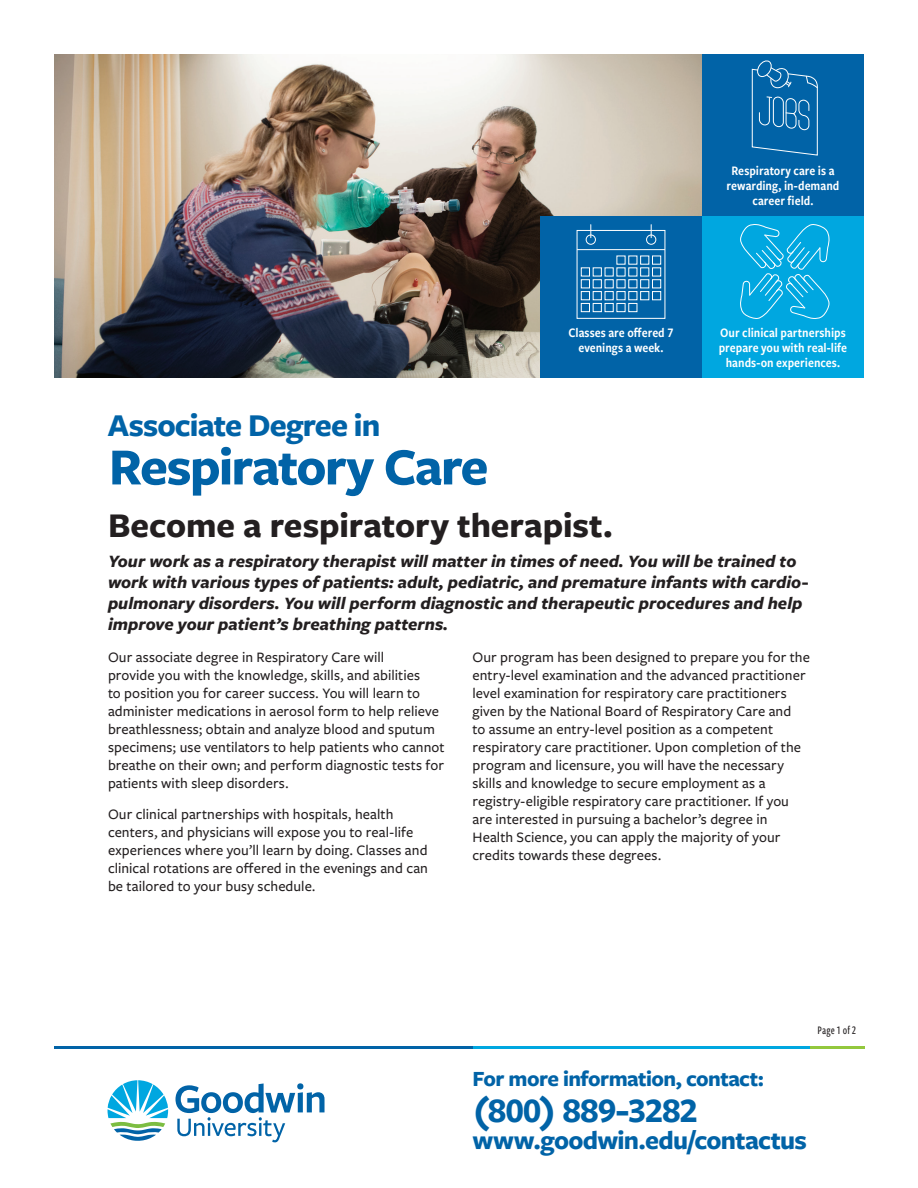
<style>
.page{position:relative;width:918px;height:1188px;background:#fff}
.page>*{position:absolute;margin:0;border:0;box-sizing:border-box;transform-origin:0 0}
.t1{font:700 54px "Freight Sans Pro";letter-spacing:-.03em;color:#0163a7}
.t2{font:700 36px "Freight Sans Pro";color:#231f20}
.t3{font:700 36px "Freight Sans Pro";letter-spacing:-.015em;color:#0163a7}
.t4{font:700 33px "Freight Sans Pro";letter-spacing:-.025em;color:#0163a7}
.t5{font:700 27px "Freight Sans Pro";letter-spacing:-.025em;color:#0163a7}
.t6{font:700 22.5px "Freight Sans Pro";letter-spacing:-.025em;color:#0163a7}
.t7{font:italic 700 18px/21px "Freight Sans Pro";color:#231f20}
.t8{font:500 15px/18px "Freight Sans Pro";letter-spacing:.005em;color:#231f20}
.t9{font:13.5px/15px "Freight Sans Cnd Pro Semi";color:#fff;text-align:center}
.t10{font:500 12px "Freight Sans Cmp Pro";letter-spacing:.01em;color:#231f20}
</style>
<div class="page">
<hr style="left:472px;top:1046px;width:338px;height:3px;background:#00a7e0">
<hr style="left:54px;top:1046px;width:418px;height:3px;background:#0163a7">
<hr style="left:810px;top:1046px;width:55px;height:3px;background:#93c83d">
<svg style="left:175px;top:1083px;width:150px;height:59px"></svg>
<svg style="left:108px;top:1080px;width:60px;height:61px"></svg>
<img style="left:54px;top:54px;width:648px;height:324px">
<div style="left:702px;top:216px;width:162px;height:162px;background:#00a7e0"></div>
<div style="left:540px;top:216px;width:162px;height:162px;background:#0163a7"></div>
<div style="left:702px;top:54px;width:162px;height:162px;background:#0163a7"></div>
<div style="left:577px;top:230px;width:88px;height:89px;border:1px solid #fff"></div>
<hr style="left:577px;top:249px;width:88px;height:1px;background:#fff">
<div style="left:616px;top:303px;width:10px;height:9px;border:1px solid #fff"></div>
<div style="left:616px;top:291px;width:10px;height:9px;border:1px solid #fff"></div>
<div style="left:616px;top:279px;width:10px;height:9px;border:1px solid #fff"></div>
<div style="left:652px;top:256px;width:9px;height:9px;border:1px solid #fff"></div>
<div style="left:640px;top:256px;width:9px;height:9px;border:1px solid #fff"></div>
<div style="left:652px;top:267px;width:9px;height:10px;border:1px solid #fff"></div>
<div style="left:640px;top:267px;width:9px;height:10px;border:1px solid #fff"></div>
<div style="left:652px;top:279px;width:9px;height:9px;border:1px solid #fff"></div>
<div style="left:640px;top:279px;width:9px;height:9px;border:1px solid #fff"></div>
<div style="left:628px;top:279px;width:9px;height:9px;border:1px solid #fff"></div>
<div style="left:652px;top:291px;width:9px;height:9px;border:1px solid #fff"></div>
<div style="left:640px;top:291px;width:9px;height:9px;border:1px solid #fff"></div>
<div style="left:628px;top:291px;width:9px;height:9px;border:1px solid #fff"></div>
<div style="left:628px;top:303px;width:9px;height:9px;border:1px solid #fff"></div>
<div style="left:593px;top:267px;width:9px;height:10px;border:1px solid #fff"></div>
<div style="left:581px;top:267px;width:9px;height:10px;border:1px solid #fff"></div>
<div style="left:605px;top:279px;width:9px;height:9px;border:1px solid #fff"></div>
<div style="left:593px;top:279px;width:9px;height:9px;border:1px solid #fff"></div>
<div style="left:581px;top:279px;width:9px;height:9px;border:1px solid #fff"></div>
<div style="left:605px;top:291px;width:9px;height:9px;border:1px solid #fff"></div>
<div style="left:593px;top:291px;width:9px;height:9px;border:1px solid #fff"></div>
<div style="left:581px;top:291px;width:9px;height:9px;border:1px solid #fff"></div>
<div style="left:605px;top:303px;width:9px;height:9px;border:1px solid #fff"></div>
<div style="left:593px;top:303px;width:9px;height:9px;border:1px solid #fff"></div>
<div style="left:581px;top:303px;width:9px;height:9px;border:1px solid #fff"></div>
<div style="left:586px;top:235px;width:10px;height:10px;border:1px solid #fff;border-radius:50%"></div>
<div style="left:646px;top:235px;width:10px;height:10px;border:1px solid #fff;border-radius:50%"></div>
<svg style="left:740px;top:224px;width:90px;height:95px"></svg>
<svg style="left:751px;top:60px;width:67px;height:96px"></svg>
<h3 class="t4" style="left:108px;top:403px;width:274px">Associate Degree in</h3>
<h1 class="t1" style="left:109px;top:430px;width:381px">Respiratory Care</h1>
<p class="t9" style="left:727px;top:163px;width:114px">Respiratory care is a rewarding, in-demand career field.</p>
<p class="t9" style="left:569px;top:325px;width:106px">Classes are offered 7 evenings a week.</p>
<p class="t9" style="left:719px;top:325px;width:130px">Our clinical partnerships prepare you with real-life hands-on experiences.</p>
<h2 class="t2" style="left:108px;top:501px;width:506px">Become a respiratory therapist.</h2>
<p class="t7" style="left:108px;top:550px;width:702px">Your work as a respiratory therapist will matter in times of need. You will be trained to work with various types of patients: adult, pediatric, and premature infants with cardio&shy;pulmonary disorders. You will perform diagnostic and therapeutic procedures and help improve your patient’s breathing patterns.</p>
<p class="t8" style="left:108px;top:648px;width:338px">Our associate degree in Respiratory Care will<br>provide you with the knowledge, skills, and abilities<br>to position you for career success. You will learn to administer medications in aerosol form to help relieve breathlessness; obtain and analyze blood and sputum specimens; use ventilators to help patients who cannot breathe on their own; and perform diagnostic tests for patients with sleep disorders.</p>
<p class="t8" style="left:108px;top:805px;width:322px">Our clinical partnerships with hospitals, health centers, and physicians will expose you to real-life experiences where you’ll learn by doing. Classes and clinical rotations are offered in the evenings and can be tailored to your busy schedule.</p>
<p class="t8" style="left:472px;top:648px;width:339px">Our program has been designed to prepare you for the entry-level examination and the advanced practitioner level examination for respiratory care practitioners given by the National Board of Respiratory Care and<br>to assume an entry-level position as a competent respiratory care practitioner. Upon completion of the program and licensure, you will have the necessary skills and knowledge to secure employment as a registry-eligible respiratory care practitioner. If you are interested in pursuing a bachelor’s degree in Health Science, you can apply the majority of your credits towards these degrees.</p>
<p class="t10" style="left:818px;top:1022px;width:40px">Page 1 of 2</p>
<h3 class="t6" style="left:472px;top:1063px;width:293px">For more information, contact:</h3>
<h2 class="t3" style="left:472px;top:1085px;width:227px">(800) 889-3282</h2>
<h3 class="t5" style="left:472px;top:1121px;width:336px">www.goodwin.edu/contactus</h3>
</div>
